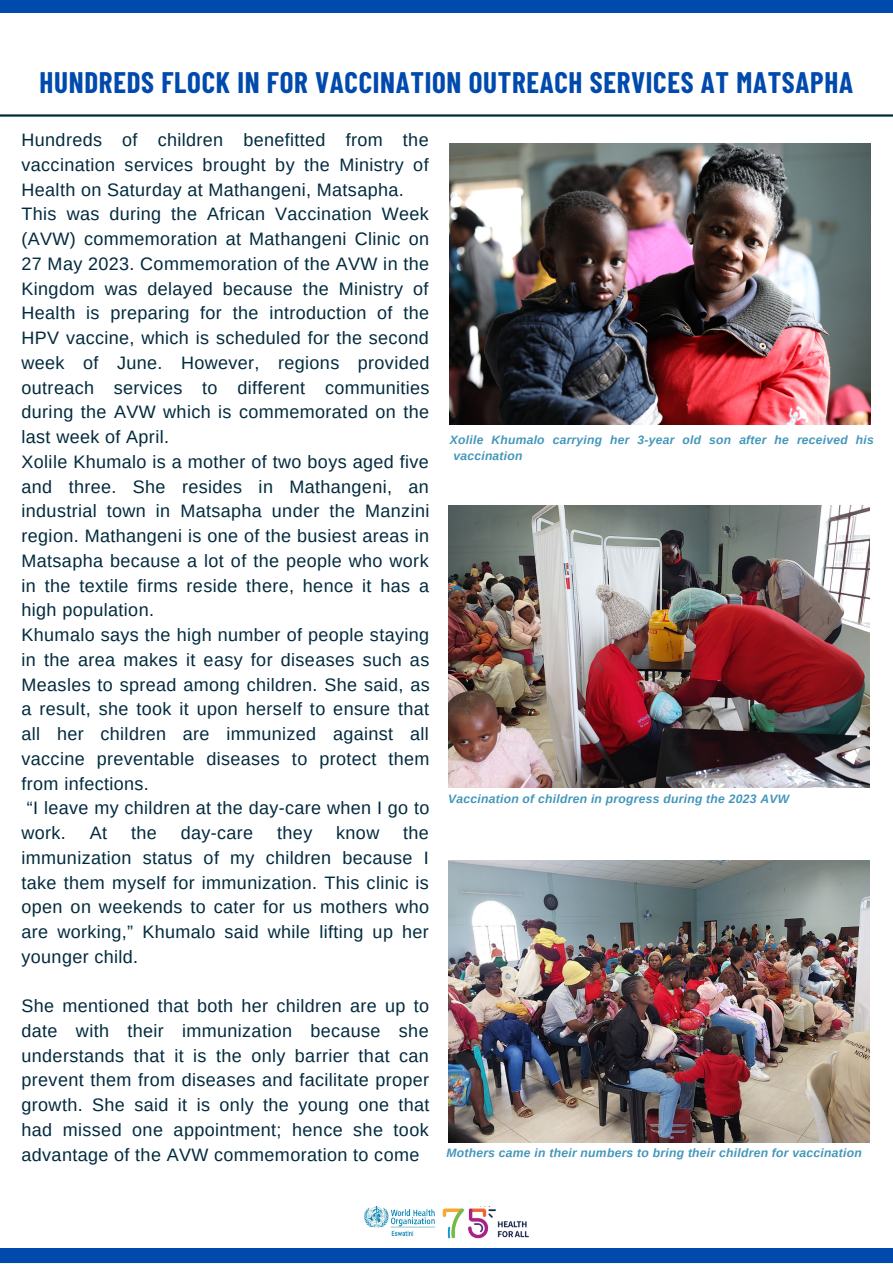
<style>
.page{position:relative;width:893px;height:1264px;background:#fff}
.page>*{position:absolute;margin:0;border:0;box-sizing:border-box;transform-origin:0 0}
.t1{font:700 28.95px "Barlow Condensed";letter-spacing:.025em;color:#004aad}
.t2{font:18px/24.8px "Arimo";letter-spacing:.02em;color:#022a3d;text-align:justify}
.t3{font:italic 700 12.15px/16px "Arimo";letter-spacing:.02em;color:#4396ba}
</style>
<div class="page">
<div style="left:0;top:0;width:892px;height:12px;background:#004aad"></div>
<div style="left:0;top:1248px;width:892px;height:14px;background:#004aad"></div>
<hr style="left:0;top:114px;width:892px;height:3px;background:#022a3d">
<img style="left:450px;top:143px;width:420px;height:281px">
<img style="left:448px;top:506px;width:421px;height:281px">
<img style="left:448px;top:860px;width:421px;height:281px">
<img style="left:364px;top:1206px;width:165px;height:33px">
<p class="t1" style="left:40px;top:64px;width:814px">HUNDREDS FLOCK IN FOR VACCINATION OUTREACH SERVICES AT MATSAPHA</p>
<p class="t2" style="left:22px;top:128px;width:408px">Hundreds of children benefitted from the vaccination services brought by the Ministry of Health on Saturday at Mathangeni, Matsapha.</p>
<p class="t2" style="left:22px;top:202px;width:409px">This was during the African Vaccination Week (AVW) commemoration at Mathangeni Clinic on 27 May 2023. Commemoration of the AVW in the Kingdom was delayed because the Ministry of Health is preparing for the introduction of the HPV vaccine, which is scheduled for the second week of June. However, regions provided outreach services to different communities during the AVW which is commemorated on the last week of April.</p>
<p class="t2" style="left:22px;top:449px;width:409px">Xolile Khumalo is a mother of two boys aged five and three. She resides in Mathangeni, an industrial town in Matsapha under the Manzini region. Mathangeni is one of the busiest areas in Matsapha because a lot of the people who work in the textile firms reside there, hence it has a high population.</p>
<p class="t2" style="left:22px;top:622px;width:409px">Khumalo says the high number of people staying in the area makes it easy for diseases such as Measles to spread among children. She said, as a result, she took it upon herself to ensure that all her children are immunized against all vaccine preventable diseases to protect them from infections.</p>
<p class="t2" style="left:22px;top:795px;width:409px">“I leave my children at the day-care when I go to work.</p>
<p class="t2" style="left:22px;top:820px;width:409px;text-indent:381px">the immunization status of my children because I take them myself for immunization. This clinic is open on weekends to cater for us mothers who are working,” Khumalo said while lifting up her younger child.</p>
<p class="t2" style="left:22px;top:993px;width:409px">She mentioned that both her children are up to date with their immunization because she understands that it is the only barrier that can prevent them from diseases and facilitate proper growth. She said it is only the young one that had missed one appointment; hence she took advantage of the AVW commemoration to come</p>
<p class="t2" style="left:90px;top:820px;width:19px">At</p>
<p class="t2" style="left:131px;top:820px;width:27px">the</p>
<p class="t2" style="left:181px;top:820px;width:74px">day-care</p>
<p class="t2" style="left:277px;top:820px;width:37px">they</p>
<p class="t2" style="left:336px;top:820px;width:45px">know</p>
<p class="t3" style="left:450px;top:432px;width:425px">Xolile Khumalo carrying her 3-year old son after he received his vaccination</p>
<p class="t3" style="left:448px;top:790px;width:342px">Vaccination of children in progress during the 2023 AVW</p>
<p class="t3" style="left:446px;top:1145px;width:417px">Mothers came in their numbers to bring their children for vaccination</p>
</div>
